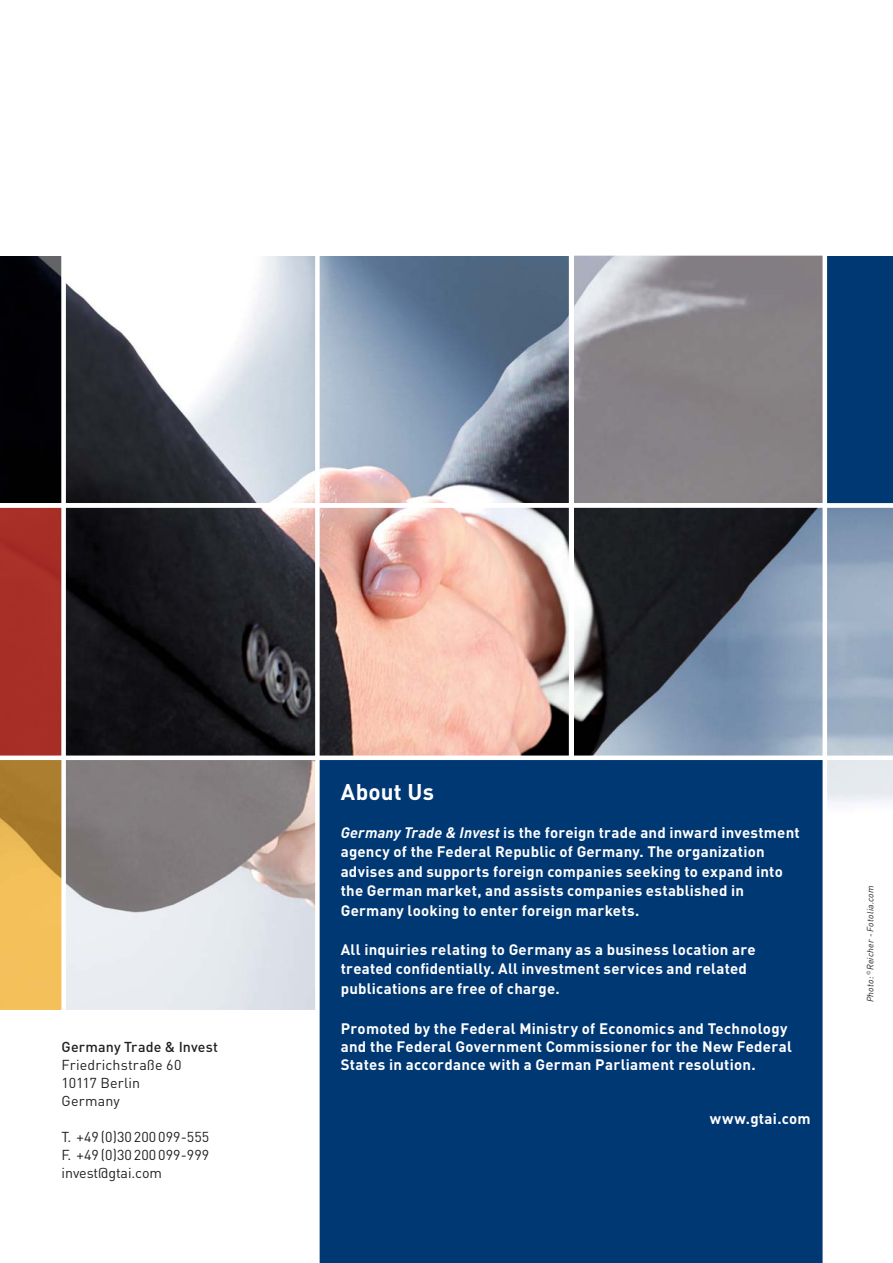
<style>
.page{position:relative;width:893px;height:1263px;background:#fff}
.page>*{position:absolute;margin:0;border:0;box-sizing:border-box;transform-origin:0 0}
.t1{font:700 22.5px "DIN";letter-spacing:.005em;color:#fff}
.t2{font:700 15px/19.5px "DIN";letter-spacing:.015em;color:#fff}
.t3{font:14.25px/18px "DIN";letter-spacing:.005em;color:#231f20}
.t4{font:500 14.25px "DIN";letter-spacing:.01em;color:#231f20}
.t5{font:italic 9px "DIN";letter-spacing:.025em;color:#231f20}
.s1{font-style:italic}
</style>
<div class="page">
<img style="left:66px;top:256px;width:827px;height:499px">
<div style="left:827px;top:255px;width:66px;height:250px;background:#003874"></div>
<div style="left:0;top:256px;width:61px;height:247px;background:#010106"></div>
<div style="left:0;top:508px;width:61px;height:247px;background:#a72e26"></div>
<img style="left:0;top:760px;width:61px;height:249px">
<div style="left:0;top:503px;width:893px;height:5px;background:#fff"></div>
<hr style="left:569px;top:252px;width:4px;height:507px;background:#fff">
<img style="left:66px;top:760px;width:249px;height:249px">
<img style="left:573px;top:255px;width:250px;height:248px">
<div style="left:318px;top:757px;width:507px;height:506px;background:#003874"></div>
<div style="left:315px;top:252px;width:5px;height:1011px;background:#fff"></div>
<div style="left:0;top:755px;width:893px;height:5px;background:#fff"></div>
<hr style="left:823px;top:247px;width:4px;height:1016px;background:#fff">
<p class="t4" style="left:62px;top:1042px;width:158px">Germany Trade &amp; Invest</p>
<p class="t3" style="left:62px;top:1058px;width:121px">Friedrichstraße 60<br>10117 Berlin<br>Germany</p>
<p class="t3" style="left:62px;top:1130px;width:149px;text-align:justify">T. +49 (0)30 200 099-555<br>F. +49 (0)30 200 099-999 invest@gtai.com</p>
<h1 class="t1" style="left:341px;top:784px;width:95px">About Us</h1>
<p class="t2" style="left:341px;top:824px;width:460px"><span class="s1">Germany Trade &amp; Invest</span> is the foreign trade and inward investment agency of the Federal Republic of Germany. The organization advises and supports foreign companies seeking to expand into the German market, and assists companies established in Germany looking to enter foreign markets.</p>
<p class="t2" style="left:341px;top:941px;width:416px">All inquiries relating to Germany as a business location are treated confidentially. All investment services and related publications are free of charge.</p>
<p class="t2" style="left:341px;top:1022px;width:453px;line-height:18px">Promoted by the Federal Ministry of Economics and Technology and the Federal Government Commissioner for the New Federal<br>States in accordance with a German Parliament resolution.</p>
<p class="t2" style="left:710px;top:1111px;width:102px">www.gtai.com</p>
<p class="t5" style="left:867px;top:1002px;width:118px;rotate:-90deg">Photo: <sup>©</sup>Reicher - Fotolia.com</p>
</div>
